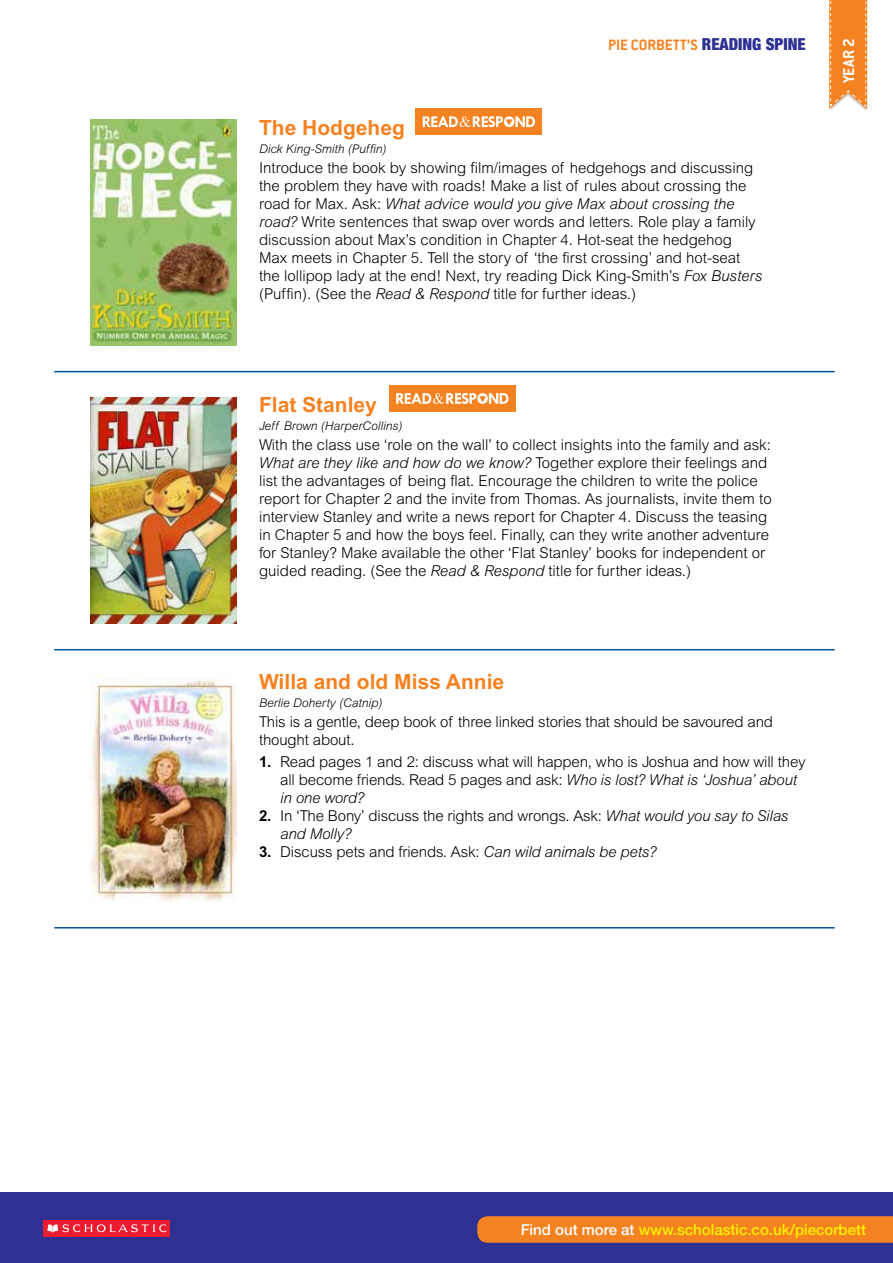
<style>
.page{position:relative;width:893px;height:1263px;background:#fff}
.page>*{position:absolute;margin:0;border:0;box-sizing:border-box;transform-origin:0 0}
.t1{font:700 21px "Arial MT Std";color:#f58220}
.t2{font:700 17.25px "Conduit ITC";color:#fff}
.t3{font:700 16.5px "Conduit ITC";color:#f58220}
.t4{font:300 15px/18px "Arial MT Std";color:#000}
.t5{font:500 15px "Helvetica Neue LT Std";color:#fff200}
.t6{font:italic 300 12px "Arial MT Std";color:#000}
.s1{font-family:"Helvetica Neue";font-weight:900;font-stretch:condensed;color:#2e3092}
.s2{font-style:italic}
.s3{font-weight:700}
.s4{color:#fff}
</style>
<div class="page">
<div style="left:0;top:1193px;width:893px;height:70px;background:#2e3092"></div>
<div style="left:43px;top:1220px;width:127px;height:16px;background:#ed1b2f"></div>
<svg style="left:47px;top:1224px;width:119px;height:8px"></svg>
<svg style="left:477px;top:1216px;width:416px;height:27px;background:#f08022"></svg>
<hr style="left:55px;top:649px;width:779px;height:1px;background:#064f9b">
<hr style="left:55px;top:927px;width:779px;height:1px;background:#064f9b">
<hr style="left:55px;top:371px;width:779px;height:1px;background:#064f9b">
<svg style="left:829px;top:0;width:38px;height:110px;background:#f58f39"></svg>
<img style="left:90px;top:120px;width:147px;height:225px">
<img style="left:90px;top:398px;width:147px;height:225px">
<img style="left:90px;top:676px;width:147px;height:225px">
<div style="left:416px;top:109px;width:126px;height:26px;background:#f58220"></div>
<svg style="left:423px;top:116px;width:112px;height:11px"></svg>
<div style="left:389px;top:385px;width:127px;height:27px;background:#f58220"></div>
<svg style="left:396px;top:393px;width:112px;height:11px"></svg>
<p class="t3" style="left:608px;top:35px;width:199px">PIE CORBETT’S <span class="s1">READING SPINE</span></p>
<p class="t2" style="left:839px;top:83px;width:47px;rotate:-90deg">YEAR 2</p>
<h1 class="t1" style="left:259px;top:115px;width:147px">The Hodgeheg</h1>
<p class="t6" style="left:259px;top:142px;width:129px">Dick King-Smith (Puffin)</p>
<p class="t4" style="left:259px;top:159px;width:505px">Introduce the book by showing film/images of hedgehogs and discussing the problem they have with roads! Make a list of rules about crossing the road for Max. Ask: <span class="s2">What advice would you give Max about crossing the road?</span> Write sentences that swap over words and letters. Role play a family discussion about Max’s condition in Chapter 4. Hot-seat the hedgehog Max meets in Chapter 5. Tell the story of ‘the first crossing’ and hot-seat the lollipop lady at the end! Next, try reading Dick King-Smith’s <span class="s2">Fox Busters </span>(Puffin). (See the <span class="s2">Read &amp; Respond</span> title for further ideas.)</p>
<h1 class="t1" style="left:259px;top:392px;width:119px">Flat Stanley</h1>
<p class="t6" style="left:259px;top:419px;width:145px">Jeff Brown (HarperCollins)</p>
<p class="t4" style="left:259px;top:436px;width:514px">With the class use ‘role on the wall’ to collect insights into the family and ask:<br><span class="s2">What are they like and how do we know?</span> Together explore their feelings and list the advantages of being flat. Encourage the children to write the police report for Chapter 2 and the invite from Thomas. As journalists, invite them to interview Stanley and write a news report for Chapter 4. Discuss the teasing in Chapter 5 and how the boys feel. Finally, can they write another adventure for Stanley? Make available the other ‘Flat Stanley’ books for independent or guided reading. (See the <span class="s2">Read &amp; Respond</span> title for further ideas.)</p>
<h1 class="t1" style="left:259px;top:669px;width:247px">Willa and old Miss Annie</h1>
<p class="t6" style="left:259px;top:696px;width:125px">Berlie Doherty (Catnip)</p>
<p class="t4" style="left:259px;top:713px;width:515px">This is a gentle, deep book of three linked stories that should be savoured and thought about.</p>
<p class="t4" style="left:280px;top:753px;width:527px;text-indent:-21px"><span class="s3">1.</span> Read pages 1 and 2: discuss what will happen, who is Joshua and how will they all become friends. Read 5 pages and ask: <span class="s2">Who is lost? What is ‘Joshua’ about in one word?</span></p>
<p class="t4" style="left:280px;top:807px;width:510px;text-indent:-21px"><span class="s3">2.</span> In ‘The Bony’ discuss the rights and wrongs. Ask: <span class="s2">What would you say to Silas and Molly?</span></p>
<p class="t4" style="left:259px;top:843px;width:399px"><span class="s3">3.</span> Discuss pets and friends. Ask: <span class="s2">Can wild animals be pets?</span></p>
<p class="t5" style="left:521px;top:1220px;width:347px"><span class="s4">Find out more at</span> www.scholastic.co.uk/piecorbett</p>
</div>
